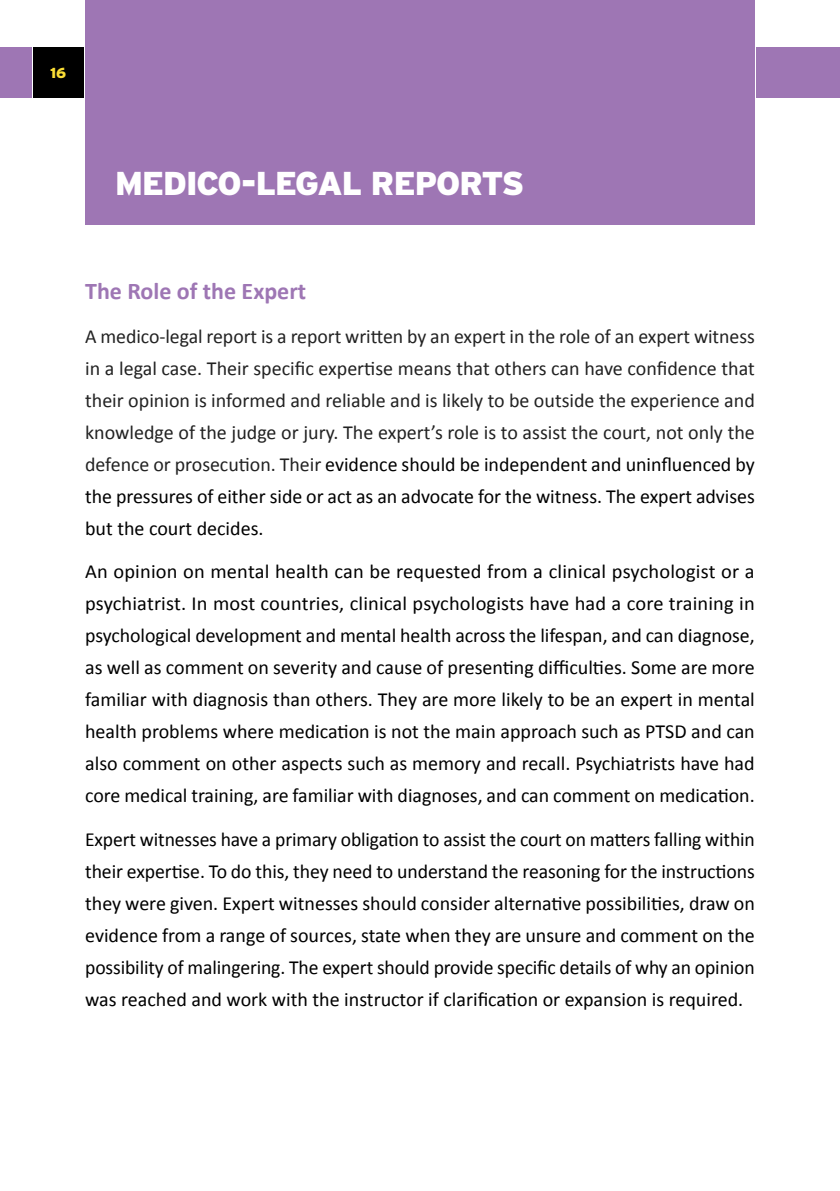
<style>
.page{position:relative;width:840px;height:1191px;background:#fff}
.page>*{position:absolute;margin:0;border:0;box-sizing:border-box;transform-origin:0 0}
.t1{font:900 33px "Interstate";letter-spacing:-.03em;color:#fff}
.t2{font:700 24px "Calibri";color:#9e76b4}
.t3{font:20px/32px "Calibri";color:#000;text-align:justify}
.t4{font:20px/32px "Calibri";color:#222;text-align:justify}
.t5{font:900 14.6px "Interstate";color:#fadd36}
.s1{color:#000}
</style>
<div class="page">
<div style="left:755px;top:47px;width:84px;height:51px;background:#9e76b4"></div>
<div style="left:0;top:47px;width:31px;height:51px;background:#9e76b4"></div>
<div style="left:33px;top:47px;width:51px;height:51px;background:#000"></div>
<div style="left:85px;top:0;width:669px;height:224px;background:#9e76b4"></div>
<p class="t5" style="left:50px;top:65px;width:18px">16</p>
<h1 class="t1" style="left:115px;top:164px;width:410px">MEDICO-LEGAL REPORTS</h1>
<p class="t2" style="left:85px;top:276px;width:222px">The Role of the Expert</p>
<p class="t4" style="left:85px;top:320px;width:670px">A medico-legal report is a report written by an expert in the role of an expert witness in a legal case. Their specific expertise means that others can have confidence that their opinion is informed and reliable and is likely to be outside the experience and knowledge of the judge or jury. The expert’s role is to assist the court, not only the defence or prosecution. Their <span class="s1">evidence should be independent and uninfluenced by the pressures of either side or act as an advocate for the witness. The expert advises but the court decides.</span></p>
<p class="t3" style="left:85px;top:555px;width:670px">An opinion on mental health can be requested from a clinical psychologist or a psychiatrist. In most countries, clinical psychologists have had a core training in psychological development and mental health across the lifespan, and can diagnose, as well as comment on severity and cause of presenting difficulties. Some are more familiar with diagnosis than others. They are more likely to be an expert in mental health problems where medication is not the main approach such as PTSD and can also comment on other aspects such as memory and recall. Psychiatrists have had core medical training, are familiar with diagnoses, and can comment on medication.</p>
<p class="t3" style="left:85px;top:823px;width:671px">Expert witnesses have a primary obligation to assist the court on matters falling within their expertise. To do this, they need to understand the reasoning for the instructions they were given. Expert witnesses should consider alternative possibilities, draw on evidence from a range of sources, state when they are unsure and comment on the possibility of malingering. The expert should provide specific details of why an opinion was reached and work with the instructor if clarification or expansion is required.</p>
</div>
